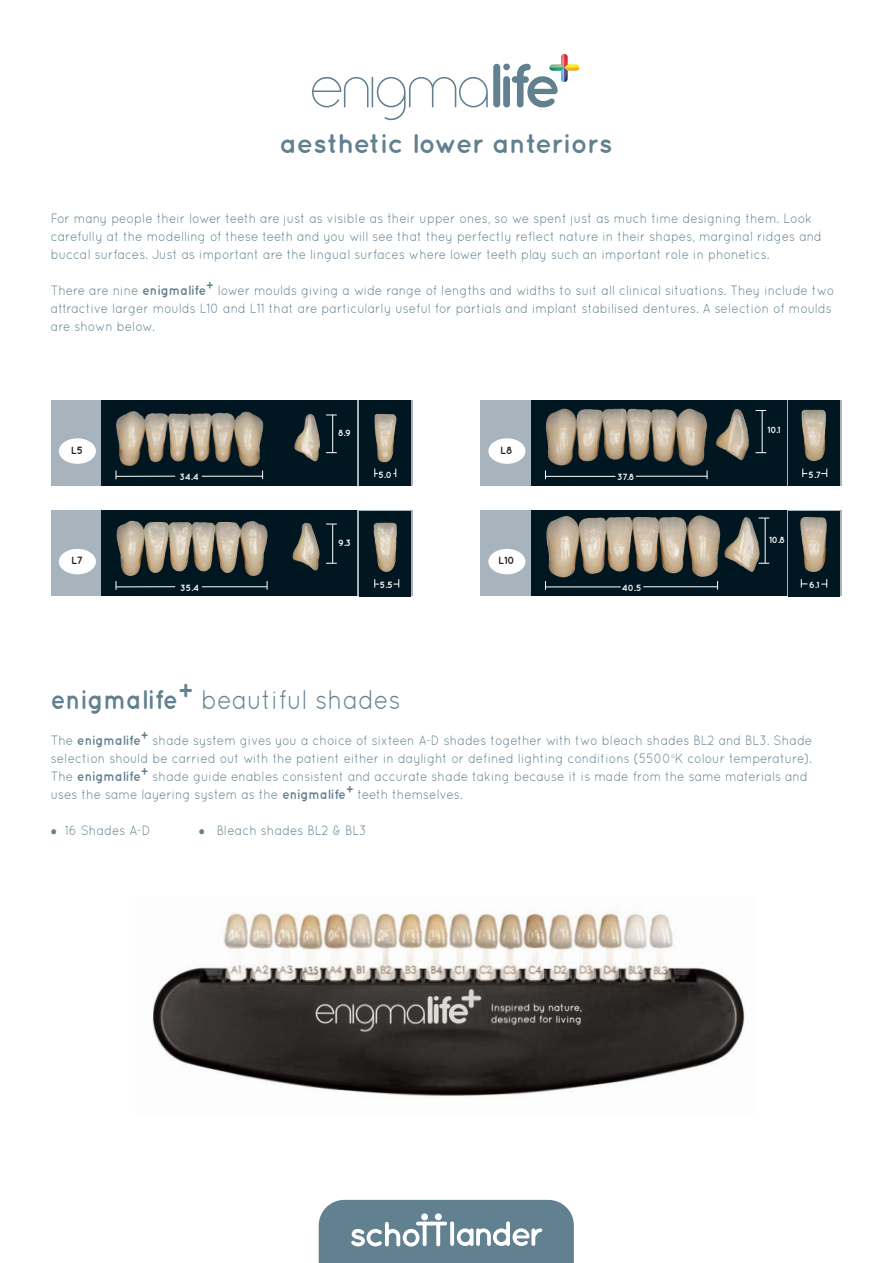
<style>
.page{position:relative;width:893px;height:1263px;background:#fff}
.page>*{position:absolute;margin:0;border:0;box-sizing:border-box;transform-origin:0 0}
.t1{font:27px "Quicksand";color:#618090;scale:.9 1}
.t2{font:700 27px "Quicksand";color:#618090}
.t3{font:13.5px/18px "Quicksand";color:#618090;scale:.9 1}
.t4{font:700 10.5px "Quicksand";color:#231f20}
.t5{font:700 9px "Quicksand";letter-spacing:-.015em;color:#fff}
.s1{font-weight:700}
</style>
<div class="page">
<div style="left:51px;top:400px;width:361px;height:85px;background:#a7b3bd"></div>
<div style="left:102px;top:400px;width:255px;height:85px;background:#001722"></div>
<img style="left:116px;top:411px;width:148px;height:56px">
<hr style="left:116px;top:476px;width:59px;height:1px;background:#fff">
<hr style="left:202px;top:476px;width:61px;height:1px;background:#fff">
<hr style="left:332px;top:415px;width:1px;height:38px;background:#fff">
<div style="left:359px;top:400px;width:51px;height:85px;background:#001722"></div>
<img style="left:374px;top:414px;width:23px;height:49px">
<svg style="left:374px;top:469px;width:4px;height:8px"></svg>
<img style="left:294px;top:414px;width:26px;height:47px">
<div style="left:51px;top:511px;width:361px;height:85px;background:#a7b3bd"></div>
<div style="left:102px;top:511px;width:255px;height:85px;background:#001722"></div>
<img style="left:116px;top:520px;width:152px;height:56px">
<hr style="left:116px;top:586px;width:59px;height:1px;background:#fff">
<hr style="left:202px;top:586px;width:65px;height:1px;background:#fff">
<hr style="left:332px;top:524px;width:1px;height:39px;background:#fff">
<div style="left:359px;top:511px;width:51px;height:85px;background:#001722"></div>
<img style="left:373px;top:522px;width:24px;height:50px">
<svg style="left:393px;top:579px;width:6px;height:8px"></svg>
<svg style="left:374px;top:579px;width:5px;height:8px"></svg>
<img style="left:292px;top:523px;width:28px;height:48px">
<div style="left:480px;top:400px;width:362px;height:85px;background:#a7b3bd"></div>
<div style="left:531px;top:400px;width:255px;height:85px;background:#001722"></div>
<img style="left:545px;top:408px;width:162px;height:58px">
<hr style="left:545px;top:476px;width:70px;height:1px;background:#fff">
<hr style="left:636px;top:476px;width:71px;height:1px;background:#fff">
<hr style="left:762px;top:410px;width:1px;height:43px;background:#fff">
<div style="left:789px;top:400px;width:51px;height:85px;background:#001722"></div>
<img style="left:802px;top:409px;width:24px;height:52px">
<svg style="left:821px;top:469px;width:6px;height:8px"></svg>
<svg style="left:802px;top:469px;width:5px;height:8px"></svg>
<img style="left:716px;top:409px;width:33px;height:52px">
<div style="left:480px;top:511px;width:362px;height:85px;background:#a7b3bd"></div>
<div style="left:531px;top:511px;width:255px;height:85px;background:#001722"></div>
<img style="left:546px;top:515px;width:175px;height:63px">
<hr style="left:545px;top:586px;width:76px;height:1px;background:#fff">
<hr style="left:643px;top:586px;width:74px;height:1px;background:#fff">
<hr style="left:765px;top:518px;width:1px;height:45px;background:#fff">
<div style="left:789px;top:511px;width:51px;height:85px;background:#001722"></div>
<img style="left:800px;top:517px;width:27px;height:55px">
<svg style="left:821px;top:579px;width:6px;height:8px"></svg>
<svg style="left:801px;top:579px;width:6px;height:8px"></svg>
<img style="left:724px;top:517px;width:36px;height:55px">
<div style="left:59px;top:438px;width:37px;height:26px;background:#fff;border-radius:50%"></div>
<div style="left:59px;top:549px;width:37px;height:25px;background:#fff;border-radius:50%"></div>
<div style="left:488px;top:438px;width:37px;height:26px;background:#fff;border-radius:50%"></div>
<div style="left:488px;top:549px;width:37px;height:25px;background:#fff;border-radius:50%"></div>
<div style="left:493px;top:64px;width:7px;height:43px;background:#618090;border-radius:3px"></div>
<div style="left:503px;top:76px;width:7px;height:31px;background:#618090;border-radius:3px"></div>
<svg style="left:512px;top:54px;width:67px;height:53px"></svg>
<div style="left:503px;top:64px;width:7px;height:6px;background:#618090;border-radius:50%"></div>
<svg style="left:312px;top:77px;width:56px;height:30px"></svg>
<hr style="left:372px;top:77px;width:1px;height:30px;background:#618090">
<svg style="left:377px;top:77px;width:111px;height:43px"></svg>
<img style="left:152px;top:913px;width:593px;height:184px">
<svg style="left:319px;top:1200px;width:255px;height:63px;background:#738e9c"></svg>
<svg style="left:423px;top:1221px;width:4px;height:25px"></svg>
<svg style="left:436px;top:1222px;width:4px;height:24px"></svg>
<svg style="left:416px;top:1221px;width:18px;height:4px"></svg>
<svg style="left:430px;top:1221px;width:17px;height:4px"></svg>
<div style="left:435px;top:1213px;width:7px;height:7px;background:#fff;border-radius:50%"></div>
<div style="left:421px;top:1213px;width:7px;height:7px;background:#fff;border-radius:50%"></div>
<h1 class="t2" style="left:280px;top:134px;width:333px">aesthetic lower anteriors</h1>
<p class="t3" style="left:51px;top:210px;width:858px">For many people their lower teeth are just as visible as their upper ones, so we spent just as much time designing them. Look carefully at the modelling of these teeth and you will see that they perfectly reflect nature in their shapes, marginal ridges and buccal surfaces. Just as important are the lingual surfaces where lower teeth play such an important role in phonetics.</p>
<p class="t3" style="left:51px;top:282px;width:872px">There are nine <span class="s1">enigmalife</span><sup>+</sup> lower moulds giving a wide range of lengths and widths to suit all clinical situations. They include two attractive larger moulds L10 and L11 that are particularly useful for partials and implant stabilised dentures. A selection of moulds are shown below.</p>
<p class="t4" style="left:71px;top:446px;width:14px">L5</p>
<p class="t4" style="left:71px;top:557px;width:14px">L7</p>
<p class="t5" style="left:179px;top:474px;width:21px">34.4</p>
<p class="t5" style="left:180px;top:584px;width:20px">35.4</p>
<p class="t5" style="left:338px;top:429px;width:14px">8.9</p>
<p class="t5" style="left:338px;top:540px;width:14px">9.3</p>
<p class="t5" style="left:379px;top:471px;width:15px">5.0</p>
<p class="t5" style="left:380px;top:582px;width:14px">5.5</p>
<p class="t4" style="left:500px;top:446px;width:14px">L8</p>
<p class="t4" style="left:498px;top:557px;width:18px">L10</p>
<p class="t5" style="left:617px;top:474px;width:19px">37.8</p>
<p class="t5" style="left:622px;top:584px;width:21px">40.5</p>
<p class="t5" style="left:768px;top:426px;width:14px">10.1</p>
<p class="t5" style="left:769px;top:536px;width:18px">10.8</p>
<p class="t5" style="left:808px;top:471px;width:14px">5.7</p>
<p class="t5" style="left:809px;top:582px;width:12px">6.1</p>
<h1 class="t1" style="left:51px;top:689px;width:390px"><span class="s1">enigmalife</span><sup>+</sup> beautiful shades</h1>
<p class="t3" style="left:51px;top:731px;width:848px">The <span class="s1">enigmalife</span><sup>+</sup> shade system gives you a choice of sixteen A-D shades together with two bleach shades BL2 and BL3. Shade selection should be carried out with the patient either in daylight or defined lighting conditions (5500<sup>o</sup>K colour temperature).<br>The <span class="s1">enigmalife</span><sup>+</sup> shade guide enables consistent and accurate shade taking because it is made from the same materials and uses the same layering system as the <span class="s1">enigmalife</span><sup>+</sup> teeth themselves.</p>
<p class="t3" style="left:65px;top:821px;width:97px">16 Shades A-D</p>
<p class="t3" style="left:217px;top:821px;width:168px">Bleach shades BL2 &amp; BL3</p>
</div>
